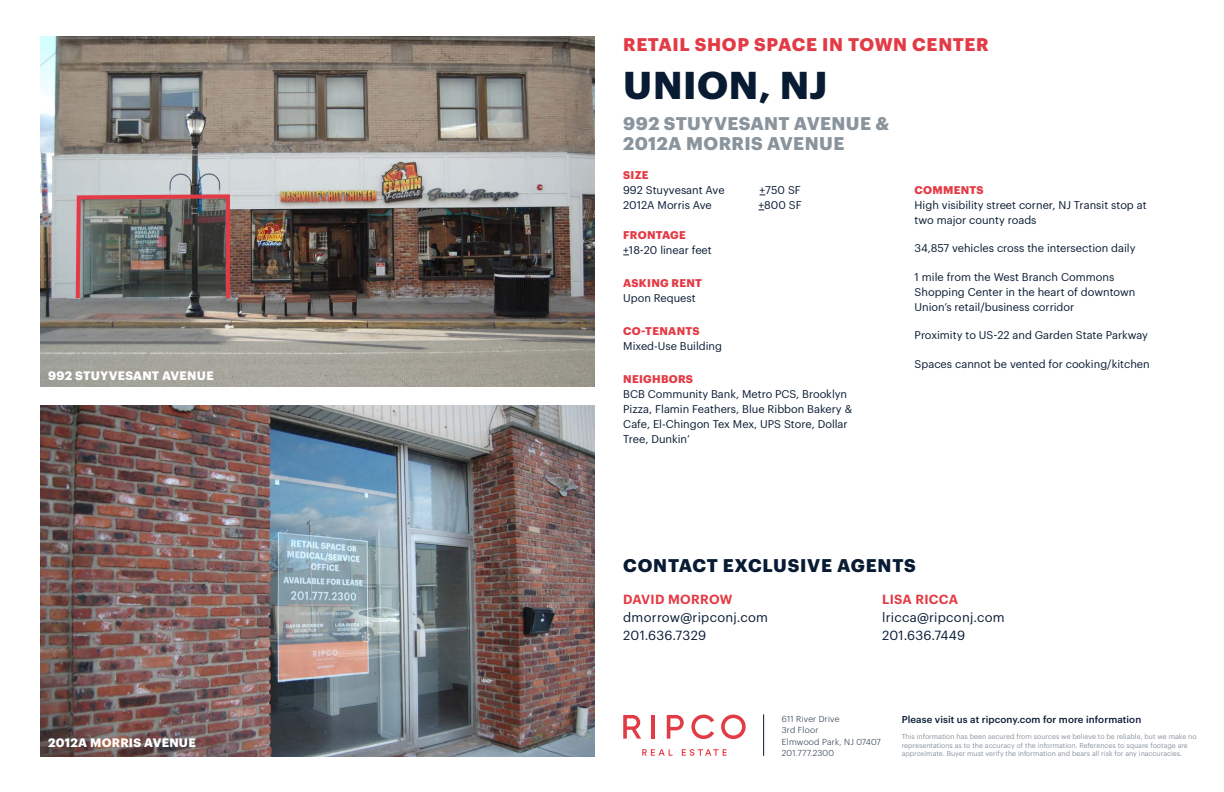
<style>
.page{position:relative;width:1224px;height:792px;background:#fff}
.page>*{position:absolute;margin:0;border:0;box-sizing:border-box;transform-origin:0 0}
.t1{font:700 38px "Graphik";letter-spacing:.015em;color:#081b33}
.t2{font:700 18px "Graphik";letter-spacing:.02em;color:#8a949d}
.t3{font:700 18px "Graphik";letter-spacing:.035em;color:#e33b45}
.t4{font:700 18px "Graphik";letter-spacing:.045em;color:#081b33}
.t5{font:13px "Graphik";letter-spacing:.02em;color:#081b33}
.t6{font:600 13px "Graphik";letter-spacing:.025em;color:#e33b45}
.t7{font:700 12px "Graphik";letter-spacing:.02em;color:#fff}
.body{font:11px/15px "Graphik";color:#081b33}
.sub_heads{font:700 11px "Graphik";letter-spacing:.025em;color:#e33b45}
.t8{font:500 9.8px "Graphik";letter-spacing:.01em;color:#081b33}
.t9{font:300 8.5px "Graphik";letter-spacing:.03em;color:#081b33}
.t10{font:7px/8.5px "Graphik";color:#8a949d}
</style>
<div class="page">
<hr style="left:763px;top:714px;width:1px;height:42px;background:#081b33">
<svg style="left:642px;top:749px;width:31px;height:7px"></svg>
<svg style="left:682px;top:749px;width:45px;height:7px"></svg>
<svg style="left:623px;top:715px;width:18px;height:24px"></svg>
<hr style="left:651px;top:715px;width:4px;height:24px;background:#e33b45">
<svg style="left:691px;top:715px;width:23px;height:24px"></svg>
<svg style="left:721px;top:715px;width:25px;height:24px"></svg>
<svg style="left:667px;top:715px;width:17px;height:24px"></svg>
<img style="left:40px;top:36px;width:554px;height:351px">
<img style="left:40px;top:405px;width:554px;height:351px">
<img style="left:74px;top:192px;width:158px;height:110px">
<p class="t7" style="left:48px;top:367px;width:167px">992 STUYVESANT AVENUE</p>
<p class="t7" style="left:48px;top:733px;width:149px">2012A MORRIS AVENUE</p>
<p class="t3" style="left:623px;top:30px;width:367px">RETAIL SHOP SPACE IN TOWN CENTER</p>
<p class="t1" style="left:623px;top:55px;width:206px">UNION, NJ</p>
<p class="t2" style="left:623px;top:109px;width:267px">992 STUYVESANT AVENUE &amp;</p>
<p class="t2" style="left:623px;top:129px;width:223px">2012A MORRIS AVENUE</p>
<p class="sub_heads" style="left:623px;top:166px;width:27px">SIZE</p>
<p class="body" style="left:623px;top:181px;width:103px">992 Stuyvesant Ave</p>
<p class="body" style="left:760px;top:181px;width:43px">+750 SF</p>
<p class="body" style="left:623px;top:196px;width:90px">2012A Morris Ave</p>
<p class="body" style="left:759px;top:196px;width:45px">+800 SF</p>
<p class="sub_heads" style="left:623px;top:226px;width:64px">FRONTAGE</p>
<p class="body" style="left:623px;top:241px;width:90px">+18-20 linear feet</p>
<p class="sub_heads" style="left:623px;top:274px;width:80px">ASKING RENT</p>
<p class="body" style="left:623px;top:289px;width:74px">Upon Request</p>
<p class="sub_heads" style="left:623px;top:322px;width:78px">CO-TENANTS</p>
<p class="body" style="left:623px;top:337px;width:100px">Mixed-Use Building</p>
<p class="sub_heads" style="left:623px;top:370px;width:71px">NEIGHBORS</p>
<p class="body" style="left:623px;top:385px;width:230px">BCB Community Bank, Metro PCS, Brooklyn Pizza, Flamin Feathers, Blue Ribbon Bakery &amp; Cafe, El-Chingon Tex Mex, UPS Store, Dollar Tree, Dunkin’</p>
<p class="sub_heads" style="left:915px;top:181px;width:71px">COMMENTS</p>
<p class="body" style="left:915px;top:196px;width:234px">High visibility street corner, NJ Transit stop at two major county roads</p>
<p class="body" style="left:915px;top:240px;width:222px">34,857 vehicles cross the intersection daily</p>
<p class="body" style="left:915px;top:268px;width:222px">1 mile from the West Branch Commons<br>Shopping Center in the heart of downtown<br>Union’s retail/business corridor</p>
<p class="body" style="left:915px;top:327px;width:235px">Proximity to US-22 and Garden State Parkway</p>
<p class="body" style="left:915px;top:355px;width:237px">Spaces cannot be vented for cooking/kitchen</p>
<p class="t4" style="left:623px;top:552px;width:294px">CONTACT EXCLUSIVE AGENTS</p>
<p class="t6" style="left:623px;top:590px;width:111px">DAVID MORROW</p>
<p class="t5" style="left:623px;top:608px;width:146px">dmorrow@ripconj.com</p>
<p class="t5" style="left:623px;top:626px;width:84px">201.636.7329</p>
<p class="t6" style="left:882px;top:590px;width:78px">LISA RICCA</p>
<p class="t5" style="left:882px;top:608px;width:124px">lricca@ripconj.com</p>
<p class="t5" style="left:882px;top:626px;width:85px">201.636.7449</p>
<p class="t9" style="left:782px;top:712px;width:59px">611 River Drive</p>
<p class="t8" style="left:902px;top:712px;width:241px">Please visit us at ripcony.com for more information</p>
<p class="t9" style="left:782px;top:724px;width:38px">3rd Floor</p>
<p class="t9" style="left:782px;top:735px;width:100px">Elmwood Park, NJ 07407</p>
<p class="t9" style="left:782px;top:747px;width:54px">201.777.2300</p>
<p class="t10" style="left:902px;top:732px;width:296px">This information has been secured from sources we believe to be reliable, but we make no representations as to the accuracy of the information. References to square footage are approximate. Buyer must verify the information and bears all risk for any inaccuracies.</p>
</div>
